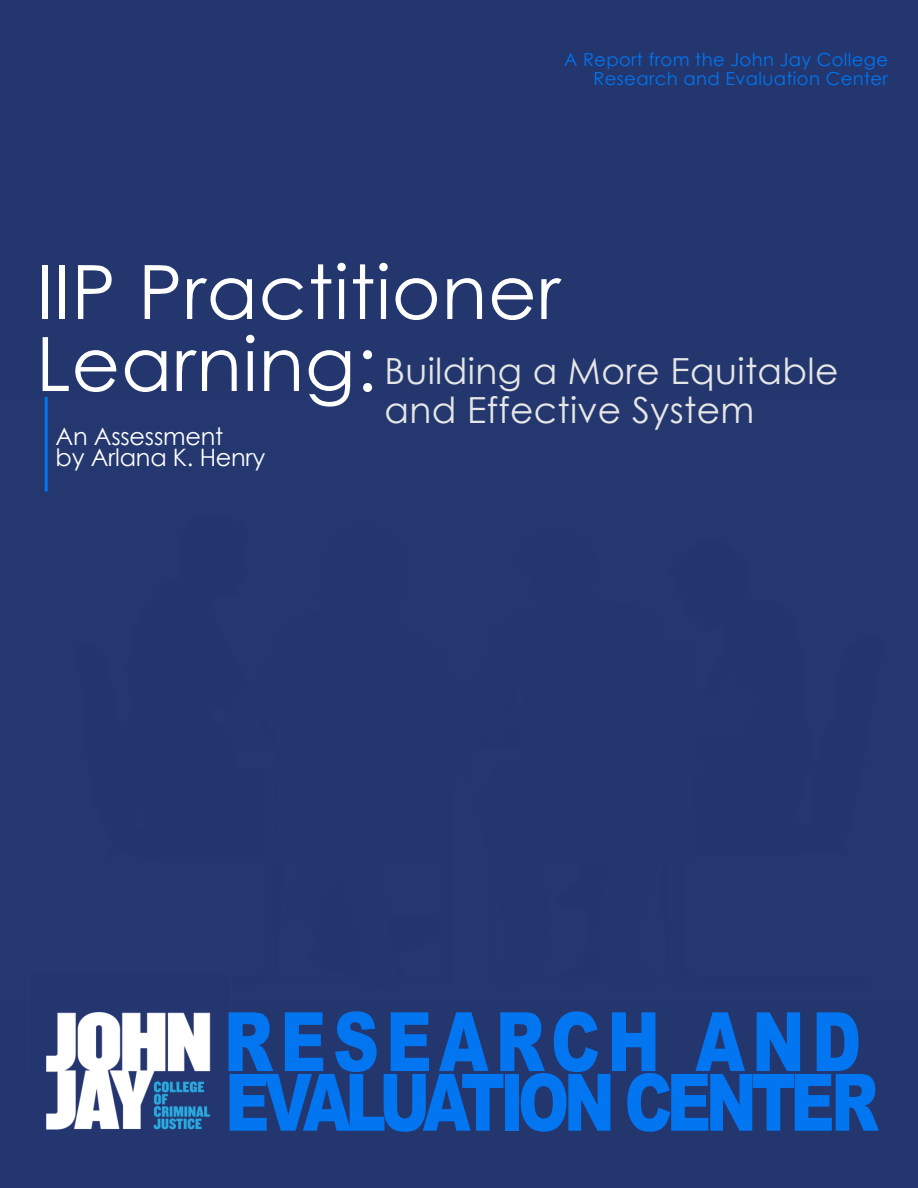
<style>
.page{position:relative;width:918px;height:1188px;background:#23366e}
.page>*{position:absolute;margin:0;border:0;box-sizing:border-box;transform-origin:0 0}
.t1{font:900 82.05px "Arial";letter-spacing:.11em;color:#0275f0;scale:.78 1}
.t2{font:900 79.35px "Arial";letter-spacing:-.09em;color:#0275f0;scale:.78 1}
.t3{font:75px/72px "Century Gothic";letter-spacing:.01em;color:#fff}
.t4{font:36px/39px "Century Gothic";letter-spacing:.01em;color:#e6e6e6}
.t5{font:24px/21.8px "Century Gothic";letter-spacing:-.01em;color:#fff}
.t6{font:18px/19.5px "Century Gothic";letter-spacing:.02em;color:#0275f0;text-align:right}
</style>
<div class="page">
<div style="left:0;top:398px;width:918px;height:601px;background:#24376f"></div>
<img style="left:28px;top:972px;width:202px;height:202px">
<hr style="left:45px;top:397px;width:3px;height:95px;background:#0275f0">
<p class="t6" style="left:564px;top:49px;width:326px">A Report from the John Jay College<br>Research and Evaluation Center</p>
<h3 class="t3" style="left:36px;top:255px;width:526px">IIP Practitioner<br>Learning:</h3>
<h3 class="t4" style="left:384px;top:351px;width:455px">Building a More Equitable and Effective System</h3>
<h3 class="t5" style="left:56px;top:425px;width:211px">An Assessment<br>by Arlana K. Henry</h3>
<h1 class="t1" style="left:224px;top:982px;width:819px">RESEARCH AND</h1>
<h2 class="t2" style="left:225px;top:1045px;width:840px">EVALUATION CENTER</h2>
</div>
